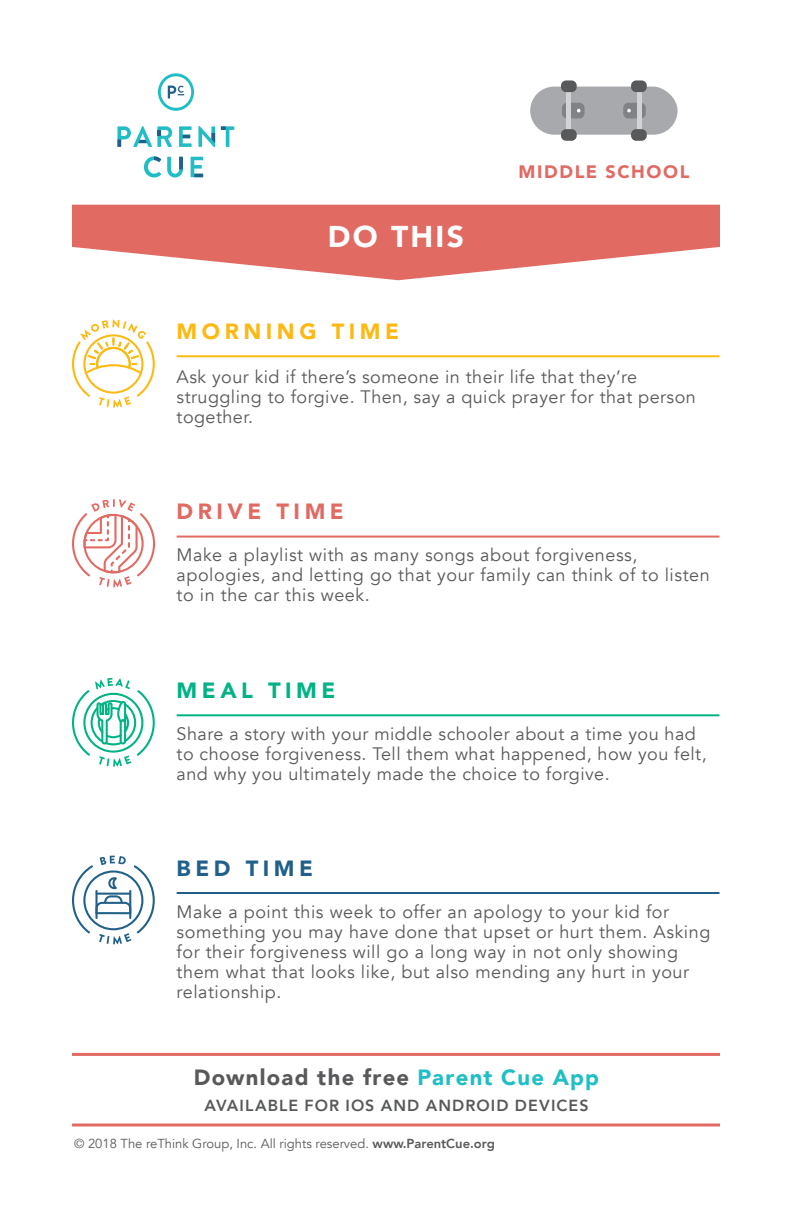
<style>
.page{position:relative;width:792px;height:1224px;background:#fff}
.page>*{position:absolute;margin:0;border:0;box-sizing:border-box;transform-origin:0 0}
.t1{font:900 30px "Avenir";letter-spacing:.075em;color:#fff}
.t2{font:900 22px "Avenir";letter-spacing:.055em;color:#58595b}
.t3{font:900 22px "Avenir";letter-spacing:.205em;color:#fdb913}
.t4{font:900 22px "Avenir";letter-spacing:.2em;color:#e16a63}
.t5{font:900 22px "Avenir";letter-spacing:.2em;color:#00b385}
.t6{font:900 22px "Avenir";letter-spacing:.205em;color:#216089}
.t7{font:18px/20px "Avenir";letter-spacing:.03em;color:#58595b}
.t8{font:900 18px "Avenir";letter-spacing:.09em;color:#e16a63}
.t9{font:800 16px "Avenir";letter-spacing:.07em;color:#58595b}
.t10{font:13px "Avenir";color:#58595b}
.s1{color:#20bec5}
.s2{font-weight:800}
</style>
<div class="page">
<svg style="left:179px;top:126px;width:13px;height:21px"></svg>
<svg style="left:191px;top:157px;width:12px;height:20px"></svg>
<svg style="left:221px;top:126px;width:13px;height:21px"></svg>
<svg style="left:117px;top:126px;width:55px;height:21px"></svg>
<svg style="left:198px;top:126px;width:17px;height:21px"></svg>
<svg style="left:144px;top:156px;width:17px;height:22px"></svg>
<svg style="left:167px;top:157px;width:16px;height:21px"></svg>
<svg style="left:158px;top:73px;width:36px;height:38px"></svg>
<div style="left:561px;top:129px;width:16px;height:12px;background:#58595b;border-radius:5px"></div>
<div style="left:561px;top:80px;width:16px;height:12px;background:#58595b;border-radius:5px"></div>
<svg style="left:530px;top:87px;width:148px;height:48px;background:#abadaf"></svg>
<hr style="left:637px;top:89px;width:4px;height:43px;background:#d1d3d4">
<div style="left:631px;top:80px;width:16px;height:12px;background:#58595b;border-radius:5px"></div>
<div style="left:631px;top:129px;width:16px;height:12px;background:#58595b;border-radius:5px"></div>
<svg style="left:72px;top:205px;width:648px;height:75px;fill:#e16a63"></svg>
<hr style="left:72px;top:1053px;width:648px;height:3px;background:#e16a63">
<hr style="left:72px;top:1123px;width:648px;height:3px;background:#e16a63">
<hr style="left:177px;top:536px;width:543px;height:2px;background:#e16a63">
<svg style="left:72px;top:499px;width:83px;height:88px"></svg>
<hr style="left:177px;top:714px;width:543px;height:2px;background:#00b385">
<svg style="left:72px;top:678px;width:83px;height:89px"></svg>
<hr style="left:177px;top:892px;width:543px;height:2px;background:#216089">
<svg style="left:72px;top:856px;width:83px;height:88px"></svg>
<hr style="left:177px;top:355px;width:543px;height:2px;background:#fdb913">
<svg style="left:72px;top:319px;width:83px;height:89px"></svg>
<h1 class="t1" style="left:328px;top:211px;width:138px">DO THIS</h1>
<p class="t8" style="left:519px;top:156px;width:172px">MIDDLE SCHOOL</p>
<p class="t3" style="left:177px;top:312px;width:224px">MORNING TIME</p>
<p class="t7" style="left:177px;top:367px;width:521px">Ask your kid if there’s someone in their life that they’re struggling to forgive. Then, say a quick prayer for that person together.</p>
<p class="t4" style="left:177px;top:493px;width:169px">DRIVE TIME</p>
<p class="t7" style="left:177px;top:546px;width:535px">Make a playlist with as many songs about forgiveness, apologies, and letting go that your family can think of to listen to in the car this week.</p>
<p class="t5" style="left:177px;top:671px;width:160px">MEAL TIME</p>
<p class="t7" style="left:177px;top:724px;width:532px">Share a story with your middle schooler about a time you had to choose forgiveness. Tell them what happened, how you felt, and why you ultimately made the choice to forgive.</p>
<p class="t6" style="left:177px;top:849px;width:138px">BED TIME</p>
<p class="t7" style="left:177px;top:902px;width:535px">Make a point this week to offer an apology to your kid for something you may have done that upset or hurt them. Asking for their forgiveness will go a long way in not only showing them what that looks like, but also mending any hurt in your relationship.</p>
<p class="t2" style="left:194px;top:1059px;width:407px">Download the free <span class="s1">Parent Cue App</span></p>
<p class="t9" style="left:204px;top:1093px;width:386px">AVAILABLE FOR IOS AND ANDROID DEVICES</p>
<p class="t10" style="left:74px;top:1136px;width:422px">© 2018 The reThink Group, Inc. All rights reserved. <span class="s2">www.ParentCue.org</span></p>
</div>
